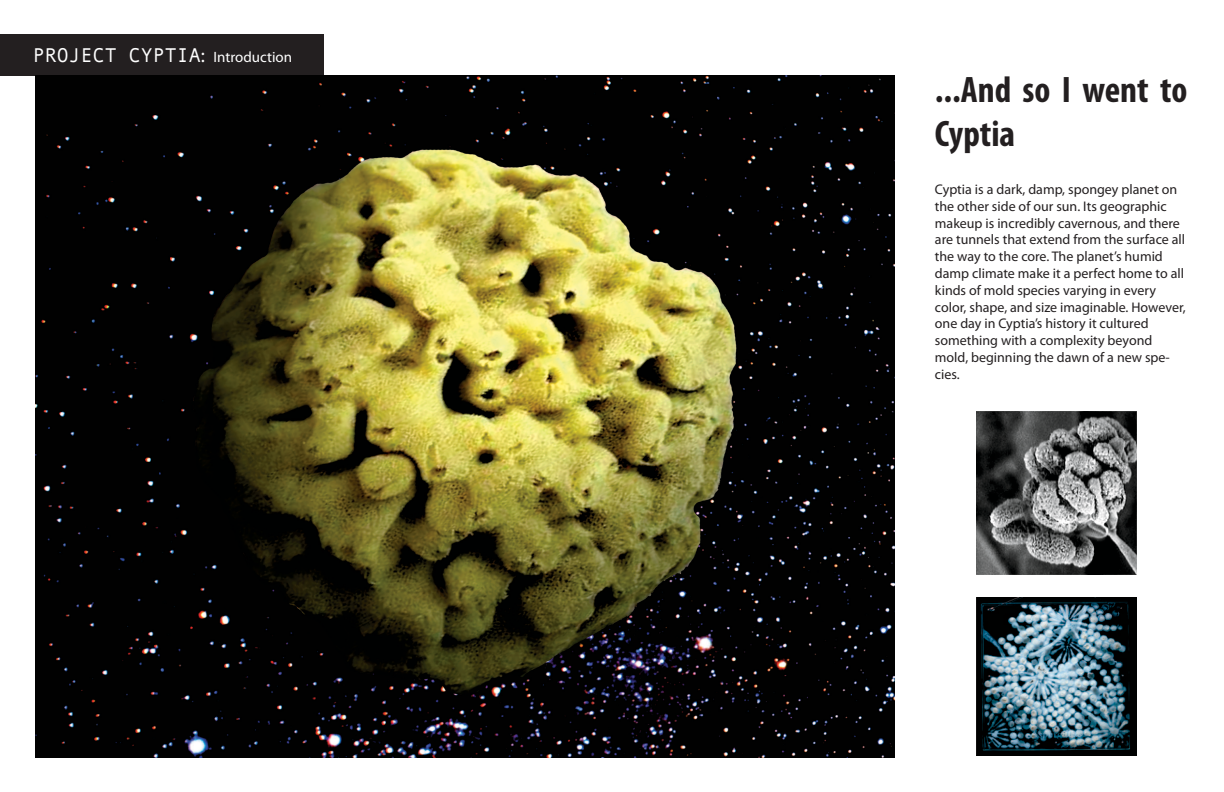
<style>
.page{position:relative;width:1224px;height:792px;background:#fff}
.page>*{position:absolute;margin:0;border:0;box-sizing:border-box;transform-origin:0 0}
.t1{font:700 condensed 37px/44.4px "Myriad Pro";color:#231f20}
.t2{font:20px "Andale Mono";color:#fff}
.t3{font:14px/16.8px "Myriad Pro";color:#231f20}
.s1{font-family:"Myriad Pro"}
.s2{font-family:"Myriad Pro";font-size:15px}
</style>
<div class="page">
<div style="left:1px;top:34px;width:323px;height:42px;background:#231f20"></div>
<img style="left:36px;top:76px;width:859px;height:681px">
<img style="left:977px;top:598px;width:159px;height:158px">
<img style="left:976px;top:411px;width:160px;height:163px">
<p class="t2" style="left:33px;top:42px;width:261px">PROJECT CYPTIA<span class="s1">:</span> <span class="s2">Introduction</span></p>
<p class="t1" style="left:935px;top:66px;width:254px">...And so I went to<br>Cyptia</p>
<p class="t3" style="left:935px;top:181px;width:252px">Cyptia is a dark, damp, spongey planet on the other side of our sun. Its geographic makeup is incredibly cavernous, and there are tunnels that extend from the surface all the way to the core. The planet’s humid damp climate make it a perfect home to all kinds of mold species varying in every color, shape, and size imaginable. However, one day in Cyptia’s history it cultured something with a complexity beyond mold, beginning the dawn of a new spe&shy;cies.</p>
</div>
